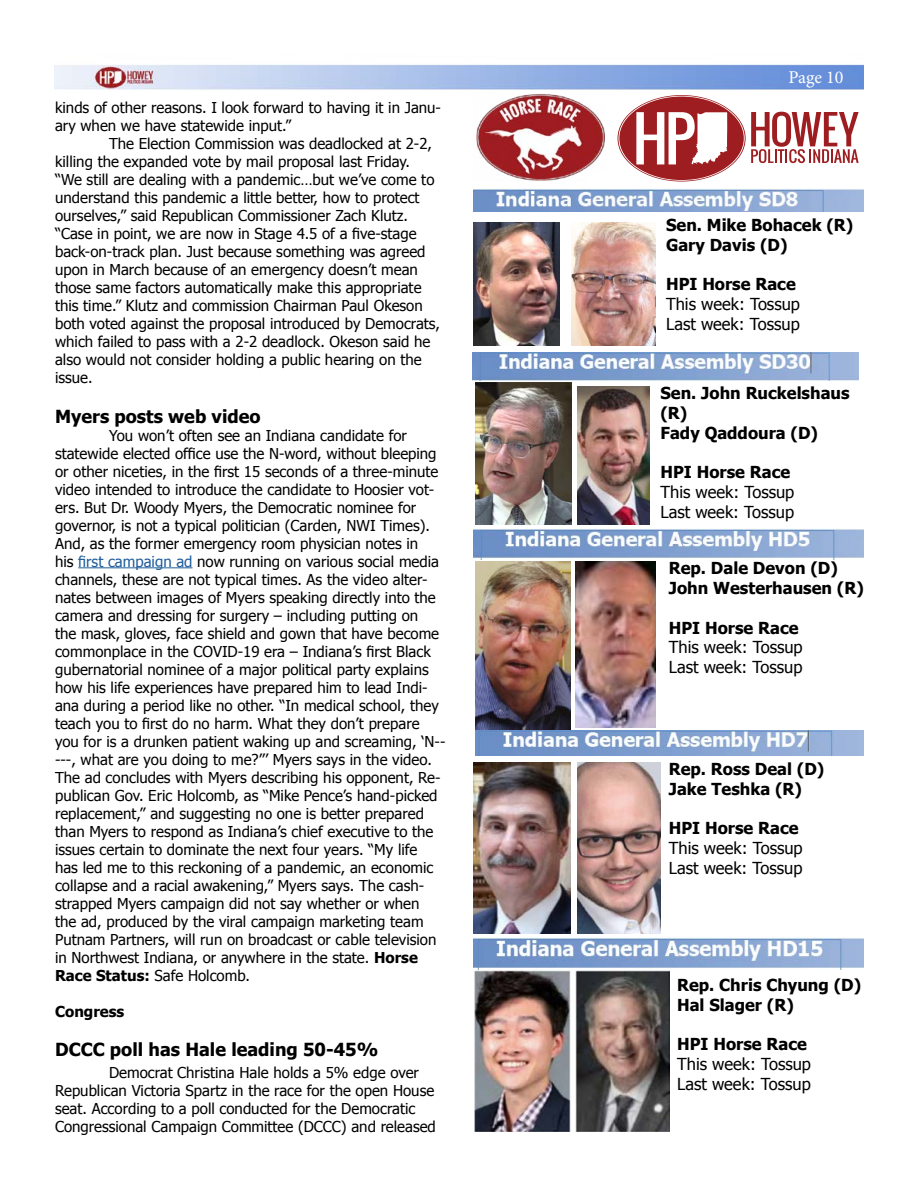
<style>
.page{position:relative;width:918px;height:1188px;background:#fff}
.page>*{position:absolute;margin:0;border:0;box-sizing:border-box;transform-origin:0 0}
.t1{font:700 18px "Tahoma";color:#000}
.t2{font:18px "Minion Pro";letter-spacing:-.005em;color:#fff}
.t3{font:700 16.5px/19.8px "Tahoma";color:#000}
.t4{font:16.5px/19.8px "Tahoma";color:#000}
.t5{font:15px/18px "Tahoma";color:#000}
.t6{font:700 15px "Tahoma";color:#000}
.s1{color:#215e9e}
.s2{font-weight:700}
</style>
<div class="page">
<img style="left:54px;top:64px;width:810px;height:26px">
<img style="left:476px;top:94px;width:129px;height:87px">
<svg style="left:618px;top:95px;width:241px;height:87px"></svg>
<img style="left:474px;top:222px;width:85px;height:124px">
<img style="left:571px;top:222px;width:85px;height:124px">
<img style="left:476px;top:382px;width:95px;height:142px">
<img style="left:578px;top:387px;width:71px;height:137px">
<img style="left:474px;top:762px;width:96px;height:171px">
<img style="left:476px;top:562px;width:95px;height:167px">
<img style="left:575px;top:562px;width:81px;height:165px">
<img style="left:578px;top:762px;width:82px;height:172px">
<img style="left:474px;top:970px;width:195px;height:161px">
<hr style="left:78px;top:567px;width:115px;height:1px;background:#215e9e">
<img style="left:474px;top:188px;width:390px;height:24px">
<img style="left:472px;top:352px;width:387px;height:28px">
<img style="left:474px;top:529px;width:390px;height:31px">
<img style="left:476px;top:731px;width:388px;height:25px">
<img style="left:474px;top:937px;width:390px;height:32px">
<p class="t5" style="left:55px;top:98px;width:387px">kinds of other reasons. I look forward to having it in Janu&shy;ary when we have statewide input.”</p>
<p class="t5" style="left:55px;top:134px;width:387px;text-indent:54px">The Election Commission was deadlocked at 2-2, killing the expanded vote by mail proposal last Friday. “We still are dealing with a pandemic…but we’ve come to understand this pandemic a little better, how to protect ourselves,” said Republican Commissioner Zach Klutz. “Case in point, we are now in Stage 4.5 of a five-stage back-on-track plan. Just because something was agreed upon in March because of an emergency doesn’t mean those same factors automatically make this appropriate this time.” Klutz and commission Chairman Paul Okeson both voted against the proposal introduced by Democrats, which failed to pass with a 2-2 deadlock. Okeson said he also would not consider holding a public hearing on the issue.</p>
<p class="t1" style="left:55px;top:403px;width:207px">Myers posts web video</p>
<p class="t5" style="left:55px;top:425px;width:392px;text-indent:54px">You won’t often see an Indiana candidate for statewide elected office use the N-word, without bleeping or other niceties, in the first 15 seconds of a three-minute video intended to introduce the candidate to Hoosier vot&shy;ers. But Dr. Woody Myers, the Democratic nominee for governor, is not a typical politician (Carden, NWI Times).<br>And, as the former emergency room physician notes in<br>his <span class="s1">first campaign ad</span> now running on various social media channels, these are not typical times. As the video alter&shy;nates between images of Myers speaking directly into the camera and dressing for surgery – including putting on<br>the mask, gloves, face shield and gown that have become commonplace in the COVID-19 era – Indiana’s first Black gubernatorial nominee of a major political party explains how his life experiences have prepared him to lead Indi&shy;ana during a period like no other. “In medical school, they teach you to first do no harm. What they don’t prepare you for is a drunken patient waking up and screaming, ‘N-- ---, what are you doing to me?’’’ Myers says in the video.<br>The ad concludes with Myers describing his opponent, Re&shy;publican Gov. Eric Holcomb, as “Mike Pence’s hand-picked replacement,” and suggesting no one is better prepared than Myers to respond as Indiana’s chief executive to the issues certain to dominate the next four years. “My life<br>has led me to this reckoning of a pandemic, an economic collapse and a racial awakening,” Myers says. The cash&shy;strapped Myers campaign did not say whether or when<br>the ad, produced by the viral campaign marketing team Putnam Partners, will run on broadcast or cable television in Northwest Indiana, or anywhere in the state. <span class="s2">Horse Race Status:</span> Safe Holcomb.</p>
<p class="t6" style="left:55px;top:1001px;width:71px">Congress</p>
<p class="t1" style="left:55px;top:1037px;width:325px">DCCC poll has Hale leading 50-45%</p>
<p class="t5" style="left:55px;top:1063px;width:382px;text-indent:54px">Democrat Christina Hale holds a 5% edge over Republican Victoria Spartz in the race for the open House seat. According to a poll conducted for the Democratic Congressional Campaign Committee (DCCC) and released</p>
<p class="t2" style="left:789px;top:65px;width:56px">Page 10</p>
<p class="t3" style="left:666px;top:214px;width:189px">Sen. Mike Bohacek (R)<br>Gary Davis (D)</p>
<p class="t3" style="left:666px;top:273px;width:131px">HPI Horse Race</p>
<p class="t4" style="left:666px;top:293px;width:135px">This week: Tossup<br>Last week: Tossup</p>
<p class="t3" style="left:660px;top:382px;width:191px">Sen. John Ruckelshaus (R)<br>Fady Qaddoura (D)</p>
<p class="t3" style="left:660px;top:461px;width:131px">HPI Horse Race</p>
<p class="t4" style="left:660px;top:482px;width:135px">This week: Tossup<br>Last week: Tossup</p>
<p class="t3" style="left:669px;top:557px;width:197px">Rep. Dale Devon (D)<br>John Westerhausen (R)</p>
<p class="t3" style="left:669px;top:617px;width:131px">HPI Horse Race</p>
<p class="t4" style="left:669px;top:637px;width:135px">This week: Tossup<br>Last week: Tossup</p>
<p class="t3" style="left:669px;top:758px;width:157px">Rep. Ross Deal (D)<br>Jake Teshka (R)</p>
<p class="t3" style="left:669px;top:818px;width:131px">HPI Horse Race</p>
<p class="t4" style="left:669px;top:838px;width:135px">This week: Tossup<br>Last week: Tossup</p>
<p class="t3" style="left:677px;top:974px;width:186px">Rep. Chris Chyung (D)<br>Hal Slager (R)</p>
<p class="t3" style="left:677px;top:1034px;width:131px">HPI Horse Race</p>
<p class="t4" style="left:677px;top:1054px;width:135px">This week: Tossup<br>Last week: Tossup</p>
</div>
